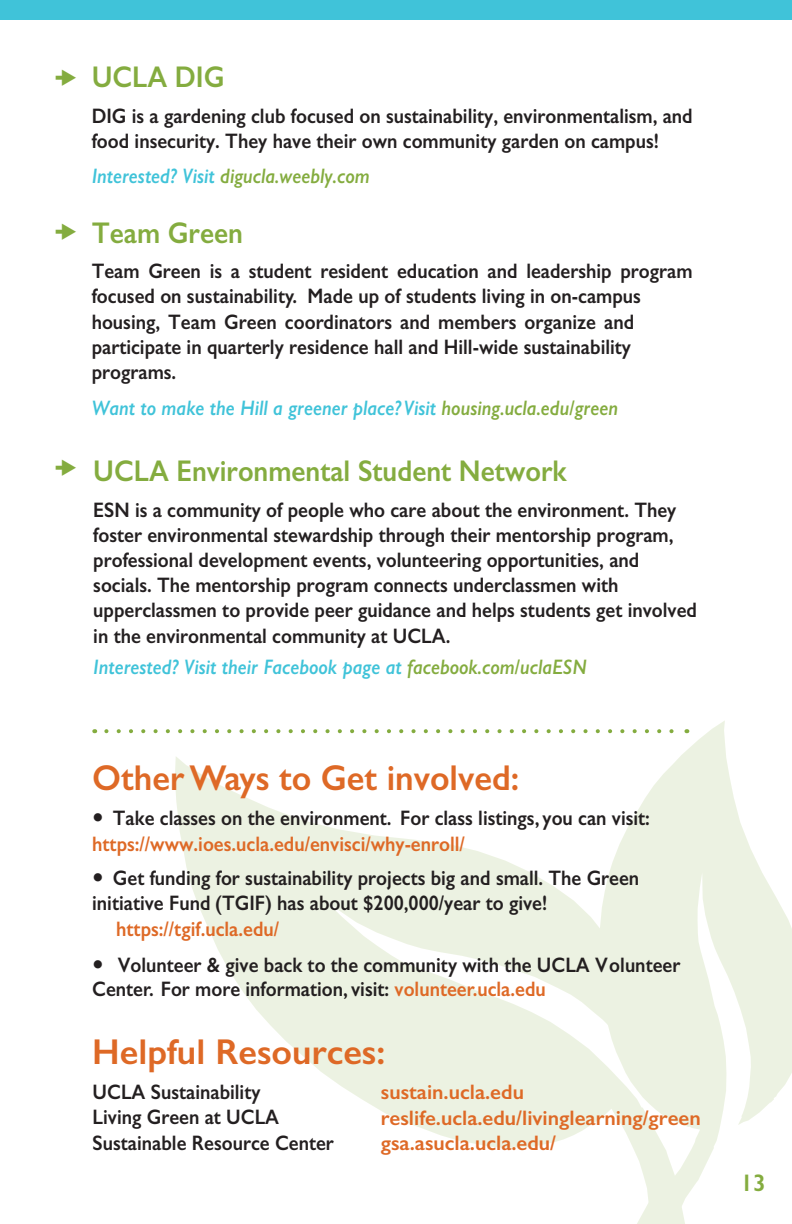
<style>
.page{position:relative;width:792px;height:1224px;background:#fff}
.page>*{position:absolute;margin:0;border:0;box-sizing:border-box;transform-origin:0 0}
.t1{font:600 36px "Gill Sans";color:#de6926;scale:.95 1}
.t2{font:600 36px "Gill Sans";color:#de6926}
.t3{font:600 30px "Gill Sans";color:#84ac3f;scale:.91 1}
.t4{font:600 24px "Gill Sans";color:#84ac3f}
.t5{font:600 21px/25.2px "Gill Sans";color:#231f20;scale:.91 1}
.t6{font:italic 600 21px "Gill Sans";color:#40c3d9;scale:.91 1}
.t7{font:600 21px/25.4px "Gill Sans";color:#de6926}
.t8{font:600 21px "Gill Sans";color:#de6926;scale:.91 1}
.t9{font:italic 600 21px "Gill Sans";color:#84ac3f;scale:.91 1}
.s1{color:#40c3d9}
.s2{color:#84ac3f}
.s3{color:#de6926}
</style>
<div class="page">
<div style="left:0;top:0;width:792px;height:20px;background:#40c3d9"></div>
<svg style="left:175px;top:757px;width:424px;height:391px;fill:#ecf2e2"></svg>
<svg style="left:599px;top:721px;width:193px;height:503px;fill:#ecf2e2"></svg>
<svg style="left:106px;top:729px;width:574px;height:4px"></svg>
<h2 class="t3" style="left:92px;top:59px;width:148px">UCLA DIG</h2>
<p class="t5" style="left:92px;top:103px;width:662px">DIG is a gardening club focused on sustainability, environmentalism, and food insecurity. They have their own community garden on campus!</p>
<p class="t9" style="left:92px;top:163px;width:307px"><span class="s1">Interested? Visit</span> digucla.weebly.com</p>
<h2 class="t3" style="left:92px;top:215px;width:168px">Team Green</h2>
<p class="t5" style="left:92px;top:258px;width:662px">Team Green is a student resident education and leadership program focused on sustainability. Made up of students living in on-campus housing, Team Green coordinators and members organize and participate in quarterly residence hall and Hill-wide sustainability programs.</p>
<p class="t6" style="left:92px;top:395px;width:580px">Want to make the Hill a greener place?Visit <span class="s2">housing.ucla.edu/green</span></p>
<h2 class="t3" style="left:93px;top:453px;width:522px">UCLA Environmental Student Network</h2>
<p class="t5" style="left:93px;top:497px;width:665px">ESN is a community of people who care about the environment. They foster environmental stewardship through their mentorship program, professional development events, volunteering opportunities, and socials. The mentorship program connects underclassmen with upperclassmen to provide peer guidance and helps students get involved in the environmental community at UCLA.</p>
<p class="t6" style="left:93px;top:654px;width:544px">Interested? Visit their Facebook page at <span class="s2">facebook.com/uclaESN</span></p>
<h1 class="t1" style="left:92px;top:756px;width:451px">Other Ways to Get involved:</h1>
<p class="t5" style="left:113px;top:806px;width:592px">Take classes on the environment. For class listings, you can visit:</p>
<p class="t8" style="left:92px;top:831px;width:411px">https://www.ioes.ucla.edu/envisci/why-enroll/</p>
<p class="t5" style="left:92px;top:866px;width:603px;line-height:24.4px;text-indent:21px">Get funding for sustainability projects big and small. The Green initiative Fund (TGIF) has about $200,000/year to give!</p>
<p class="t8" style="left:116px;top:916px;width:181px">https://tgif.ucla.edu/</p>
<p class="t5" style="left:92px;top:952px;width:648px;line-height:24.2px;text-indent:26px">Volunteer &amp; give back to the community with the UCLA Volunteer<br>Center. For more information, visit: <span class="s3">volunteer.ucla.edu</span></p>
<h1 class="t2" style="left:92px;top:1030px;width:295px">Helpful Resources:</h1>
<p class="t5" style="left:93px;top:1079px;width:63px">CLA</p>
<p class="t5" style="left:93px;top:1131px;width:267px">Sustainable Resource Center</p>
<p class="t7" style="left:381px;top:1079px;width:321px">sustain.ucla.edu reslife.ucla.edu/livinglearning/green gsa.asucla.ucla.edu/</p>
<p class="t4" style="left:741px;top:1169px;width:27px">13</p>
</div>
